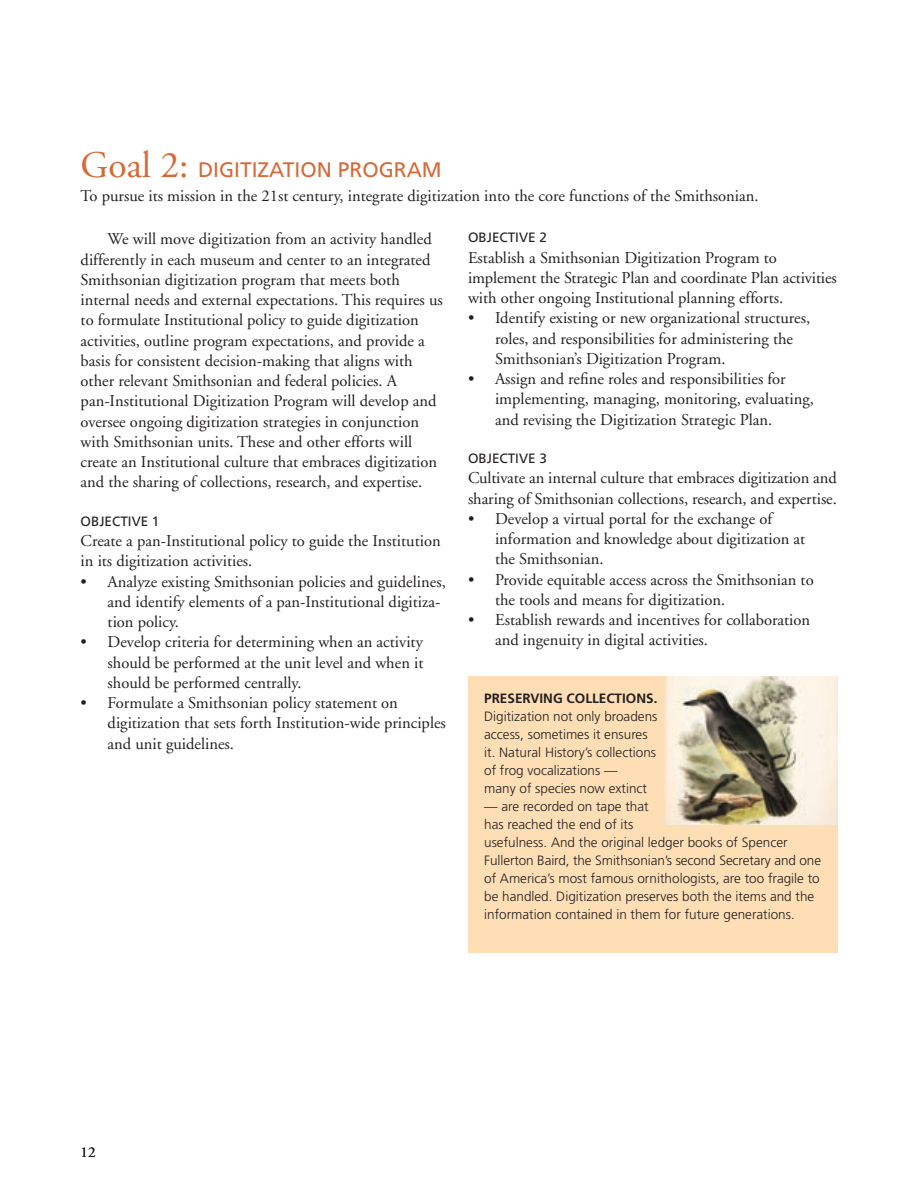
<style>
.page{position:relative;width:918px;height:1188px;background:#fff}
.page>*{position:absolute;margin:0;border:0;box-sizing:border-box;transform-origin:0 0}
.t1{font:21px "Frutiger";color:#d56a37}
.t2{font:16.5px/20.2px "Adobe Garamond";color:#231f20}
.t3{font:15px "Adobe Garamond";color:#231f20}
.t4{font:300 13.5px/18px "Frutiger";color:#231f20}
.t5{font:13.5px "Frutiger";color:#231f20}
.t6{font:700 13.5px "Frutiger";color:#231f20}
.s1{font-family:"Adobe Garamond";font-size:37.5px}
</style>
<div class="page">
<div style="left:468px;top:676px;width:369px;height:277px;background:#fedfb5"></div>
<img style="left:664px;top:676px;width:173px;height:148px">
<p class="t1" style="left:81px;top:157px;width:362px"><span class="s1">Goal 2:</span> DIGITIZATI ON PROGRAM</p>
<p class="t2" style="left:81px;top:186px;width:679px">To pursue its mission in the 21st century, integrate digitization into the core functions of the Smithsonian.</p>
<p class="t2" style="left:81px;top:229px;width:363px;text-indent:27px">We will move digitization from an activity handled differently in each museum and center to an integrated Smithsonian digitization program that meets both internal needs and external expectations. This requires us to formulate Institutional policy to guide digitization activities, outline program expectations, and provide a basis for consistent decision-making that aligns with other relevant Smithsonian and federal policies. A pan-Institutional Digitization Program will develop and oversee ongoing digitization strategies in conjunction with Smithsonian units. These and other efforts will create an Institutional culture that embraces digitization and the sharing of collections, research, and expertise.</p>
<p class="t5" style="left:81px;top:513px;width:80px">OBJECTIVE 1</p>
<p class="t2" style="left:81px;top:531px;width:361px">Create a pan-Institutional policy to guide the Institution in its digitization activities.</p>
<p class="t2" style="left:108px;top:571px;width:339px;text-indent:-27px">• Analyze existing Smithsonian policies and guidelines, and identify elements of a pan-Institutional digitiza&shy;tion policy.</p>
<p class="t2" style="left:108px;top:632px;width:317px;text-align:justify;text-indent:-27px">• Develop criteria for determining when an activity should be performed at the unit level and when it should be performed centrally.</p>
<p class="t2" style="left:108px;top:693px;width:339px;text-indent:-27px">• Formulate a Smithsonian policy statement on digitization that sets forth Institution-wide principles and unit guidelines.</p>
<p class="t5" style="left:468px;top:230px;width:80px">OBJECTIVE 2</p>
<p class="t2" style="left:468px;top:247px;width:370px">Establish a Smithsonian Digitization Program to implement the Strategic Plan and coordinate Plan activities with other ongoing Institutional planning efforts.</p>
<p class="t2" style="left:495px;top:308px;width:316px;text-indent:-27px">• Identify existing or new organizational structures, roles, and responsibilities for administering the<br>Smithsonian’s Digitization Program.</p>
<p class="t2" style="left:495px;top:369px;width:320px;text-indent:-27px">• Assign and refine roles and responsibilities for implementing, managing, monitoring, evaluating, and revising the Digitization Strategic Plan.</p>
<p class="t5" style="left:468px;top:450px;width:80px">OBJECTIVE 3</p>
<p class="t2" style="left:468px;top:468px;width:370px">Cultivate an internal culture that embraces digitization and sharing of Smithsonian collections, research, and expertise.</p>
<p class="t2" style="left:495px;top:508px;width:312px;text-indent:-27px">• Develop a virtual portal for the exchange of information and knowledge about digitization at the Smithsonian.</p>
<p class="t2" style="left:495px;top:569px;width:320px;text-indent:-27px">• Provide equitable access across the Smithsonian to the tools and means for digitization.</p>
<p class="t2" style="left:495px;top:610px;width:316px;text-indent:-27px">• Establish rewards and incentives for collaboration and ingenuity in digital activities.</p>
<p class="t6" style="left:484px;top:690px;width:175px">PRESERVING COLLECTIONS.</p>
<p class="t4" style="left:484px;top:707px;width:175px">Digitization not only broadens access, sometimes it ensures it. Natural History’s collections of frog vocalizations —<br>many of species now extinct</p>
<p class="t4" style="left:484px;top:797px;width:338px">— are recorded on tape that<br>has reached the end of its<br>usefulness. And the original ledger books of Spencer Fullerton Baird, the Smithsonian’s second Secretary and one of America’s most famous ornithologists, are too fragile to be handled. Digitization preserves both the items and the information contained in them for future generations.</p>
<p class="t3" style="left:81px;top:1144px;width:16px">12</p>
</div>
